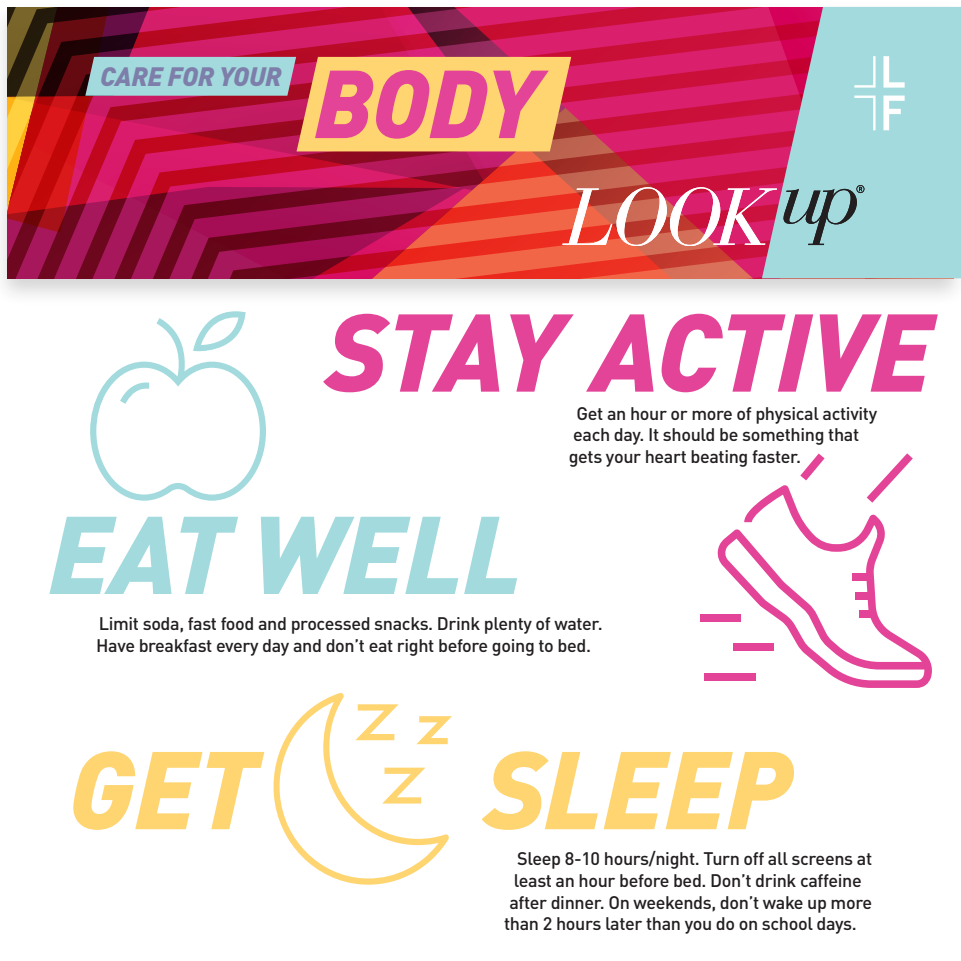
<style>
.page{position:relative;width:961px;height:961px;background:#fff}
.page>*{position:absolute;margin:0;border:0;box-sizing:border-box;transform-origin:0 0}
.t1{font:italic 900 108.5px "DIN Pro";letter-spacing:-.02em;color:#e44498}
.t2{font:italic 900 108.5px "DIN Pro";letter-spacing:-.01em;color:#fed571}
.t3{font:italic 900 108.5px "DIN Pro";letter-spacing:-.01em;color:#a2dadd}
.t4{font:italic 900 94.76px "DIN Pro";color:#e44498}
.t5{font:italic 900 26.25px "DIN Pro";letter-spacing:-.01em;color:#7d7ea9}
.t6{font:500 18.03px/21.6px "DIN Pro";letter-spacing:-.02em;color:#231f20}
</style>
<div class="page">
<svg style="left:273px;top:693px;width:179px;height:191px"></svg>
<div style="left:0;top:1px;width:961px;height:305px;background:#231f20;opacity:.2"></div>
<div style="left:762px;top:7px;width:199px;height:271px;background:#a2dadd"></div>
<svg style="left:90px;top:311px;width:176px;height:190px"></svg>
<svg style="left:717px;top:485px;width:215px;height:203px"></svg>
<div style="left:859px;top:610px;width:11px;height:8px;background:#e44498"></div>
<div style="left:855px;top:592px;width:14px;height:7px;background:#e44498"></div>
<div style="left:852px;top:573px;width:15px;height:8px;background:#e44498"></div>
<svg style="left:866px;top:453px;width:47px;height:50px"></svg>
<svg style="left:800px;top:453px;width:24px;height:27px"></svg>
<div style="left:700px;top:614px;width:40px;height:8px;background:#e44498"></div>
<div style="left:733px;top:643px;width:41px;height:8px;background:#e44498"></div>
<div style="left:704px;top:673px;width:51px;height:7px;background:#e44498"></div>
<svg style="left:8px;top:8px;width:945px;height:270px;background:#bd5460"></svg>
<p class="t5" style="left:100px;top:55px;width:184px">CARE FOR YOUR</p>
<p class="t4" style="left:314px;top:28px;width:226px">BODY</p>
<p class="t1" style="left:324px;top:266px;width:609px">STAY ACTIVE</p>
<p class="t6" style="left:569px;top:401px;width:310px;text-indent:8px">Get an hour or more of physical activity each day. It should be something that gets your heart beating faster.</p>
<p class="t3" style="left:48px;top:468px;width:480px">EAT WELL</p>
<p class="t6" style="left:96px;top:612px;width:508px">Limit soda, fast food and processed snacks. Drink plenty of water.<br>Have breakfast every day and don’t eat right before going to bed.</p>
<p class="t2" style="left:68px;top:703px;width:190px">GET</p>
<p class="t2" style="left:483px;top:703px;width:309px">SLEEP</p>
<p class="t6" style="left:517px;top:847px;width:356px">Sleep 8-10 hours/night. Turn off all screens at</p>
<p class="t6" style="left:514px;top:868px;width:349px">least an hour before bed. Don’t drink caffeine</p>
<p class="t6" style="left:509px;top:890px;width:364px">after dinner. On weekends, don’t wake up more</p>
<p class="t6" style="left:504px;top:912px;width:354px">than 2 hours later than you do on school days.</p>
</div>
